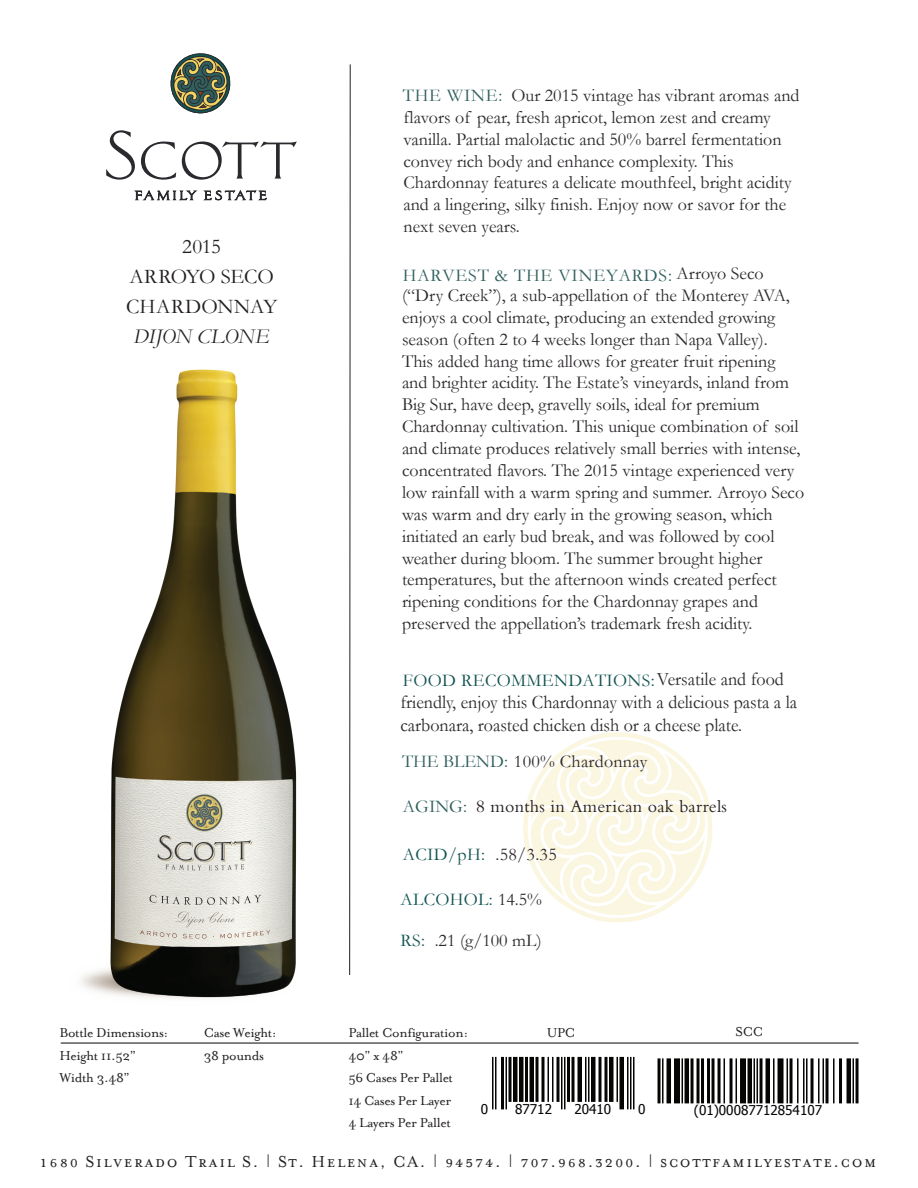
<style>
.page{position:relative;width:918px;height:1188px;background:#fff}
.page>*{position:absolute;margin:0;border:0;box-sizing:border-box;transform-origin:0 0}
.t1{font:21px/30px "Garamond";color:#231f20;text-align:center}
.t2{font:italic 21px "Garamond";letter-spacing:-.005em;color:#231f20}
.t3{font:19.05px/22.8px "Garamond";color:#2b272b;scale:.94 1}
.t4{font:18.3px/21.9px "Garamond";color:#2b272b}
.t5{font:18.3px/22px "Garamond";color:#2c282c}
.t6{font:18px "Mrs Eaves Small Caps";letter-spacing:.09em;color:#231f20}
.t7{font:18px "Garamond";letter-spacing:.02em;color:#135451}
.t8{font:18px "Garamond";letter-spacing:.045em;color:#305f5d}
.t9{font:18px "Garamond";letter-spacing:.015em;color:#2d282c}
.t10{font:18px "Bembo Std";letter-spacing:.015em;color:#231f20}
.t11{font:15px/22.5px "Mrs Eaves Roman";letter-spacing:-.025em;color:#231f20}
.t12{font:13.5px "Tahoma";color:#050504}
.s1{font-size:18.3px;color:#2b272b}
.s2{font-size:19.05px;color:#2b272b}
.s3{color:#305f5d}
.s4{color:#2d282c}
.s5{color:#135451}
.s6{font-family:"Mrs Eaves Roman"}
</style>
<div class="page">
<svg style="left:135px;top:190px;width:61px;height:11px"></svg>
<svg style="left:204px;top:190px;width:63px;height:10px"></svg>
<svg style="left:106px;top:130px;width:29px;height:50px"></svg>
<svg style="left:141px;top:142px;width:35px;height:38px"></svg>
<svg style="left:182px;top:142px;width:115px;height:38px"></svg>
<svg style="left:170px;top:53px;width:60px;height:61px"></svg>
<svg style="left:523px;top:732px;width:189px;height:190px"></svg>
<svg style="left:349px;top:64px;width:2px;height:911px;background:#908e8e"></svg>
<hr style="left:61px;top:1043px;width:798px;height:1px;background:#040503">
<hr style="left:658px;top:1058px;width:3px;height:45px;background:#050504">
<hr style="left:662px;top:1058px;width:2px;height:45px;background:#050504">
<hr style="left:667px;top:1058px;width:4px;height:45px;background:#050504">
<div style="left:674px;top:1058px;width:6px;height:45px;background:#050504"></div>
<hr style="left:682px;top:1058px;width:1px;height:45px;background:#050504">
<hr style="left:685px;top:1058px;width:4px;height:45px;background:#050504">
<hr style="left:718px;top:1058px;width:3px;height:45px;background:#050504">
<hr style="left:712px;top:1058px;width:3px;height:45px;background:#050504">
<hr style="left:707px;top:1058px;width:3px;height:45px;background:#050504">
<hr style="left:701px;top:1058px;width:3px;height:45px;background:#050504">
<hr style="left:697px;top:1058px;width:3px;height:45px;background:#050504">
<hr style="left:691px;top:1058px;width:3px;height:45px;background:#050504">
<hr style="left:724px;top:1058px;width:1px;height:45px;background:#050504">
<hr style="left:730px;top:1058px;width:3px;height:45px;background:#050504">
<hr style="left:736px;top:1058px;width:1px;height:45px;background:#050504">
<div style="left:740px;top:1058px;width:6px;height:45px;background:#050504"></div>
<hr style="left:748px;top:1058px;width:4px;height:45px;background:#050504">
<hr style="left:757px;top:1058px;width:1px;height:45px;background:#050504">
<hr style="left:754px;top:1058px;width:1px;height:45px;background:#050504">
<hr style="left:760px;top:1058px;width:3px;height:45px;background:#050504">
<hr style="left:766px;top:1058px;width:4px;height:45px;background:#050504">
<hr style="left:773px;top:1058px;width:2px;height:45px;background:#050504">
<div style="left:778px;top:1058px;width:6px;height:45px;background:#050504"></div>
<hr style="left:787px;top:1058px;width:1px;height:45px;background:#050504">
<hr style="left:790px;top:1058px;width:3px;height:45px;background:#050504">
<hr style="left:806px;top:1058px;width:2px;height:45px;background:#050504">
<hr style="left:803px;top:1058px;width:2px;height:45px;background:#050504">
<hr style="left:797px;top:1058px;width:2px;height:45px;background:#050504">
<hr style="left:811px;top:1058px;width:3px;height:45px;background:#050504">
<hr style="left:823px;top:1058px;width:1px;height:45px;background:#050504">
<hr style="left:818px;top:1058px;width:2px;height:45px;background:#050504">
<hr style="left:826px;top:1058px;width:3px;height:45px;background:#050504">
<hr style="left:833px;top:1058px;width:2px;height:45px;background:#050504">
<hr style="left:839px;top:1058px;width:3px;height:45px;background:#050504">
<hr style="left:847px;top:1058px;width:4px;height:45px;background:#050504">
<hr style="left:853px;top:1058px;width:1px;height:45px;background:#050504">
<hr style="left:856px;top:1058px;width:3px;height:45px;background:#050504">
<hr style="left:495px;top:1057px;width:1px;height:52px;background:#050504">
<hr style="left:492px;top:1057px;width:2px;height:52px;background:#050504">
<hr style="left:501px;top:1057px;width:3px;height:52px;background:#050504">
<hr style="left:506px;top:1057px;width:1px;height:52px;background:#050504">
<svg style="left:508px;top:1057px;width:4px;height:45px"></svg>
<div style="left:519px;top:1057px;width:5px;height:45px;background:#050504"></div>
<div style="left:513px;top:1057px;width:5px;height:45px;background:#050504"></div>
<hr style="left:525px;top:1057px;width:3px;height:45px;background:#050504">
<hr style="left:530px;top:1057px;width:4px;height:45px;background:#050504">
<hr style="left:542px;top:1057px;width:2px;height:45px;background:#050504">
<hr style="left:536px;top:1057px;width:2px;height:45px;background:#050504">
<hr style="left:552px;top:1057px;width:2px;height:45px;background:#050504">
<hr style="left:548px;top:1057px;width:1px;height:45px;background:#050504">
<svg style="left:556px;top:1057px;width:4px;height:45px"></svg>
<hr style="left:564px;top:1057px;width:2px;height:52px;background:#050504">
<hr style="left:561px;top:1057px;width:1px;height:52px;background:#050504">
<hr style="left:572px;top:1057px;width:2px;height:45px;background:#050504">
<hr style="left:567px;top:1057px;width:3px;height:45px;background:#050504">
<hr style="left:578px;top:1057px;width:4px;height:45px;background:#050504">
<hr style="left:588px;top:1057px;width:2px;height:45px;background:#050504">
<hr style="left:585px;top:1057px;width:1px;height:45px;background:#050504">
<div style="left:591px;top:1057px;width:5px;height:45px;background:#050504"></div>
<svg style="left:604px;top:1057px;width:4px;height:45px"></svg>
<svg style="left:598px;top:1057px;width:4px;height:45px"></svg>
<div style="left:609px;top:1057px;width:5px;height:45px;background:#050504"></div>
<hr style="left:616px;top:1057px;width:2px;height:45px;background:#050504">
<hr style="left:620px;top:1057px;width:4px;height:52px;background:#050504">
<hr style="left:633px;top:1057px;width:1px;height:52px;background:#050504">
<hr style="left:630px;top:1057px;width:2px;height:52px;background:#050504">
<hr style="left:627px;top:1057px;width:1px;height:52px;background:#050504">
<img style="left:94px;top:369px;width:203px;height:632px">
<p class="t1" style="left:126px;top:230px;width:153px">2015<br>ARROYO SECO<br>CHARDONNAY</p>
<p class="t2" style="left:134px;top:322px;width:138px">DIJON CLONE</p>
<p class="t5" style="left:404px;top:83px;width:398px;text-indent:108px">Our 2015 vintage has vibrant aromas and flavors of pear, fresh apricot, lemon zest and creamy vanilla. Partial malolactic and 50% barrel fermentation convey rich body and enhance complexity. This Chardonnay features a delicate mouthfeel, bright acidity and a lingering, silky finish. Enjoy now or savor for the next seven years.</p>
<p class="t8" style="left:403px;top:83px;width:101px">THE WINE:</p>
<p class="t8" style="left:403px;top:263px;width:362px">HARVEST &amp; THE VINEYARDS: <span class="s1">Arroyo Seco</span></p>
<p class="t4" style="left:402px;top:284px;width:404px">(“Dry Creek”), a sub-appellation of the Monterey AVA, enjoys a cool climate, producing an extended growing season (often 2 to 4 weeks longer than Napa Valley).<br>This added hang time allows for greater fruit ripening and brighter acidity. The Estate’s vineyards, inland from Big Sur, have deep, gravelly soils, ideal for premium Chardonnay cultivation. This unique combination of soil and climate produces relatively small berries with intense, concentrated flavors. The 2015 vintage experienced very low rainfall with a warm spring and summer. Arroyo Seco was warm and dry early in the growing season, which initiated an early bud break, and was followed by cool weather during bloom. The summer brought higher temperatures, but the afternoon winds created perfect ripening conditions for the Chardonnay grapes and preserved the appellation’s trademark fresh acidity.</p>
<p class="t7" style="left:403px;top:668px;width:382px">FOOD RECOMMENDATIONS:<span class="s2">Versatile and food</span></p>
<p class="t3" style="left:400px;top:690px;width:423px">friendly, enjoy this Chardonnay with a delicious pasta a la carbonara, roasted chicken dish or a cheese plate.</p>
<p class="t9" style="left:402px;top:749px;width:247px"><span class="s3">THE BLEND:</span> 100% Chardonnay</p>
<p class="t8" style="left:403px;top:794px;width:66px">AGING:</p>
<p class="t10" style="left:476px;top:795px;width:252px">8 months in American oak barrels</p>
<p class="t7" style="left:403px;top:842px;width:155px">ACID/pH: <span class="s4">.58/3.35</span></p>
<p class="t7" style="left:400px;top:887px;width:143px">ALCOHOL: <span class="s4">14.5%</span></p>
<p class="t9" style="left:401px;top:928px;width:143px"><span class="s5">RS:</span> .21 (g/100 mL)</p>
<p class="t11" style="left:59px;top:1022px;width:111px">Bottle Dimensions:<br>Height 11.52”<br>Width 3.48”</p>
<p class="t11" style="left:204px;top:1022px;width:75px">Case Weight:<br>38 pounds</p>
<p class="t11" style="left:348px;top:1022px;width:122px">Pallet Configuration:<br>40" x 48"<br>56 Cases Per Pallet<br>14 Cases Per Layer<br>4 Layers Per Pallet</p>
<p class="t11" style="left:547px;top:1022px;width:30px">UPC</p>
<p class="t11" style="left:736px;top:1020px;width:29px">SCC</p>
<p class="t12" style="left:481px;top:1100px;width:9px">0</p>
<p class="t12" style="left:515px;top:1100px;width:38px">87712</p>
<p class="t12" style="left:574px;top:1100px;width:38px">20410</p>
<p class="t12" style="left:638px;top:1100px;width:9px">0</p>
<p class="t12" style="left:694px;top:1101px;width:130px">(01)00087712854107</p>
<p class="t6" style="left:40px;top:1152px;width:838px">1680 Silverado Trail S. <span class="s6">|</span> St. Helena, CA. <span class="s6">|</span> 94574. <span class="s6">|</span> 707.968.3200. <span class="s6">|</span> scottfamilyestate.com</p>
</div>
